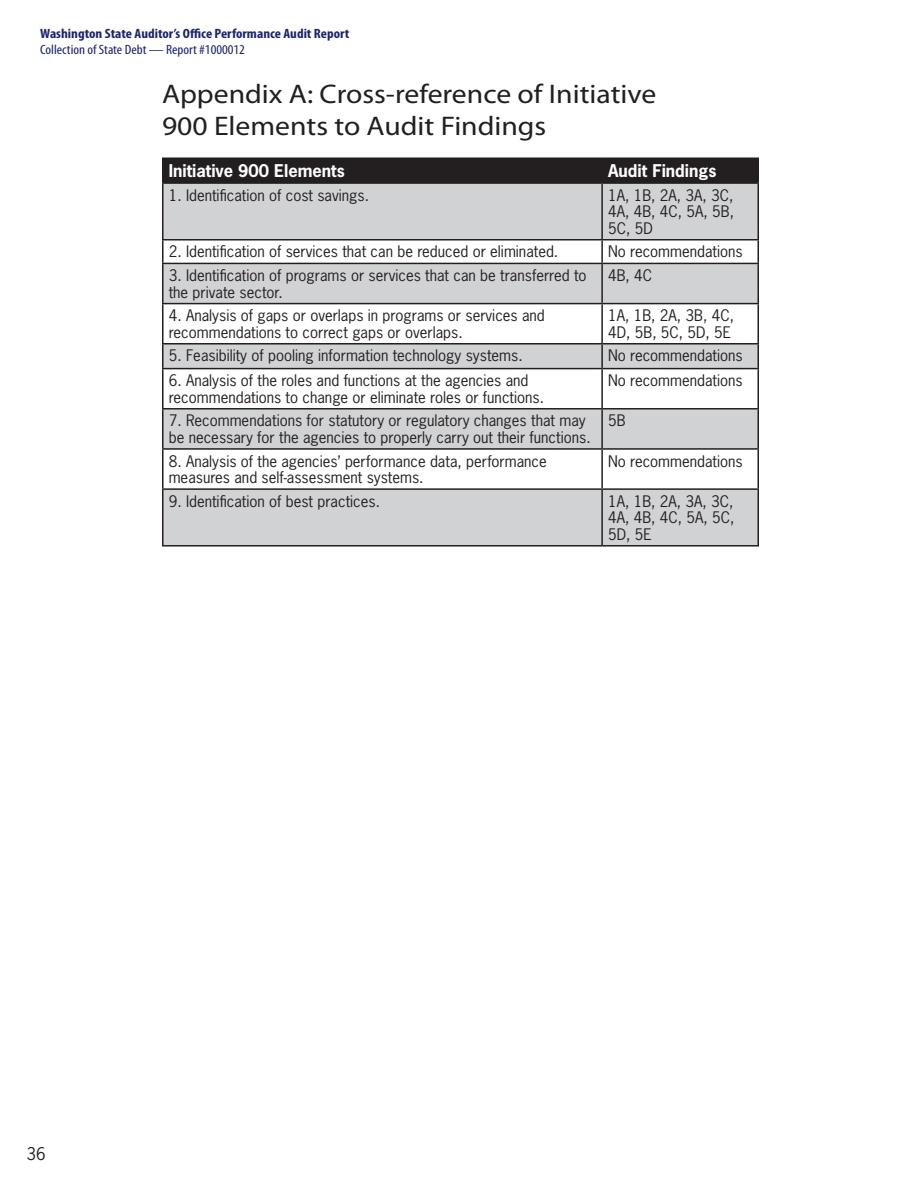
<style>
.page{position:relative;width:918px;height:1188px;background:#fff}
.page>*{position:absolute;margin:0;border:0;box-sizing:border-box;transform-origin:0 0}
.Section_header{font:27px/32.4px "Myriad Pro";color:#231f20;scale:1.1 1}
.Text{font:700 16.5px "News Gothic Std";color:#fff}
.t1{font:16.5px "News Gothic Std";color:#231f20}
.Table{font:15px/16.5px "News Gothic Std";color:#231f20}
.t2{font:700 condensed 13.5px "Myriad Pro";color:#192575;scale:1.1 1}
.t3{font:condensed 13.5px "Myriad Pro";color:#192575;scale:1.1 1}
</style>
<div class="page">
<svg style="left:164px;top:184px;width:594px;height:361px;fill:#d1d2d4"></svg>
<hr style="left:162px;top:158px;width:440px;height:1px;background:#231f20">
<hr style="left:162px;top:159px;width:2px;height:23px;background:#231f20">
<div style="left:164px;top:158px;width:595px;height:24px;background:#231f20"></div>
<hr style="left:162px;top:182px;width:440px;height:2px;background:#231f20">
<hr style="left:162px;top:184px;width:2px;height:55px;background:#231f20">
<hr style="left:602px;top:182px;width:157px;height:2px;background:#231f20">
<hr style="left:601px;top:184px;width:2px;height:55px;background:#231f20">
<hr style="left:758px;top:184px;width:1px;height:55px;background:#231f20">
<hr style="left:162px;top:239px;width:440px;height:2px;background:#231f20">
<hr style="left:162px;top:241px;width:2px;height:22px;background:#231f20">
<hr style="left:602px;top:239px;width:157px;height:2px;background:#231f20">
<hr style="left:601px;top:241px;width:2px;height:22px;background:#231f20">
<svg style="left:758px;top:241px;width:1px;height:22px"></svg>
<hr style="left:162px;top:263px;width:440px;height:1px;background:#231f20">
<hr style="left:162px;top:264px;width:2px;height:39px;background:#231f20">
<hr style="left:602px;top:263px;width:157px;height:1px;background:#231f20">
<hr style="left:601px;top:264px;width:2px;height:39px;background:#231f20">
<hr style="left:758px;top:264px;width:1px;height:39px;background:#231f20">
<hr style="left:162px;top:303px;width:440px;height:1px;background:#231f20">
<hr style="left:162px;top:304px;width:2px;height:39px;background:#231f20">
<hr style="left:602px;top:303px;width:157px;height:1px;background:#231f20">
<hr style="left:601px;top:304px;width:2px;height:39px;background:#231f20">
<hr style="left:758px;top:304px;width:1px;height:39px;background:#231f20">
<hr style="left:162px;top:343px;width:440px;height:2px;background:#231f20">
<hr style="left:162px;top:345px;width:2px;height:23px;background:#231f20">
<hr style="left:602px;top:343px;width:157px;height:2px;background:#231f20">
<hr style="left:601px;top:345px;width:2px;height:23px;background:#231f20">
<svg style="left:758px;top:345px;width:1px;height:23px"></svg>
<hr style="left:162px;top:368px;width:440px;height:1px;background:#231f20">
<hr style="left:162px;top:369px;width:2px;height:39px;background:#231f20">
<hr style="left:602px;top:368px;width:157px;height:1px;background:#231f20">
<hr style="left:601px;top:369px;width:2px;height:39px;background:#231f20">
<hr style="left:758px;top:369px;width:1px;height:39px;background:#231f20">
<hr style="left:162px;top:408px;width:440px;height:2px;background:#231f20">
<hr style="left:162px;top:410px;width:2px;height:38px;background:#231f20">
<hr style="left:602px;top:408px;width:157px;height:2px;background:#231f20">
<hr style="left:601px;top:410px;width:2px;height:38px;background:#231f20">
<hr style="left:758px;top:410px;width:1px;height:38px;background:#231f20">
<hr style="left:162px;top:448px;width:440px;height:2px;background:#231f20">
<hr style="left:162px;top:450px;width:2px;height:38px;background:#231f20">
<hr style="left:602px;top:448px;width:157px;height:2px;background:#231f20">
<hr style="left:601px;top:450px;width:2px;height:38px;background:#231f20">
<hr style="left:758px;top:450px;width:1px;height:38px;background:#231f20">
<hr style="left:162px;top:488px;width:440px;height:2px;background:#231f20">
<hr style="left:162px;top:490px;width:2px;height:55px;background:#231f20">
<hr style="left:602px;top:488px;width:157px;height:2px;background:#231f20">
<hr style="left:601px;top:490px;width:2px;height:55px;background:#231f20">
<hr style="left:758px;top:490px;width:1px;height:55px;background:#231f20">
<hr style="left:162px;top:545px;width:440px;height:2px;background:#231f20">
<hr style="left:602px;top:545px;width:157px;height:2px;background:#231f20">
<p class="t2" style="left:40px;top:25px;width:283px">Washington State Auditor’s Office Performance Audit Report</p>
<p class="t3" style="left:40px;top:41px;width:188px">Collection of State Debt — Report #1000012</p>
<p class="Section_header" style="left:162px;top:77px;width:451px">Appendix A: Cross-reference of Initiative<br>900 Elements to Audit Findings</p>
<p class="Text" style="left:169px;top:160px;width:178px">Initiative 900 Elements</p>
<p class="Text" style="left:608px;top:160px;width:110px">Audit Findings</p>
<p class="Table" style="left:169px;top:187px;width:202px">1. Identification of cost savings.</p>
<p class="Table" style="left:608px;top:187px;width:127px;text-align:justify">1A, 1B, 2A, 3A, 3C, 4A, 4B, 4C, 5A, 5B, 5C, 5D</p>
<p class="Table" style="left:169px;top:243px;width:391px">2. Identification of services that can be reduced or eliminated.</p>
<p class="Table" style="left:608px;top:243px;width:136px">No recommendations</p>
<p class="Table" style="left:169px;top:267px;width:419px">3. Identification of programs or services that can be transferred to the private sector.</p>
<p class="Table" style="left:608px;top:267px;width:46px">4B, 4C</p>
<p class="Table" style="left:169px;top:307px;width:378px">4. Analysis of gaps or overlaps in programs or services and recommendations to correct gaps or overlaps.</p>
<p class="Table" style="left:608px;top:307px;width:127px">1A, 1B, 2A, 3B, 4C,<br>4D, 5B, 5C, 5D, 5E</p>
<p class="Table" style="left:169px;top:347px;width:355px">5. Feasibility of pooling information technology systems.</p>
<p class="Table" style="left:608px;top:347px;width:136px">No recommendations</p>
<p class="Table" style="left:169px;top:372px;width:377px">6. Analysis of the roles and functions at the agencies and recommendations to change or eliminate roles or functions.</p>
<p class="Table" style="left:608px;top:372px;width:136px">No recommendations</p>
<p class="Table" style="left:169px;top:412px;width:423px">7. Recommendations for statutory or regulatory changes that may be necessary for the agencies to properly carry out their functions.</p>
<p class="Table" style="left:608px;top:412px;width:19px">5B</p>
<p class="Table" style="left:169px;top:453px;width:380px">8. Analysis of the agencies’ performance data, performance measures and self-assessment systems.</p>
<p class="Table" style="left:608px;top:453px;width:136px">No recommendations</p>
<p class="Table" style="left:169px;top:493px;width:213px">9. Identification of best practices.</p>
<p class="Table" style="left:608px;top:493px;width:128px;text-align:justify">1A, 1B, 2A, 3A, 3C, 4A, 4B, 4C, 5A, 5C, 5D, 5E</p>
<p class="t1" style="left:27px;top:1143px;width:21px">36</p>
</div>
